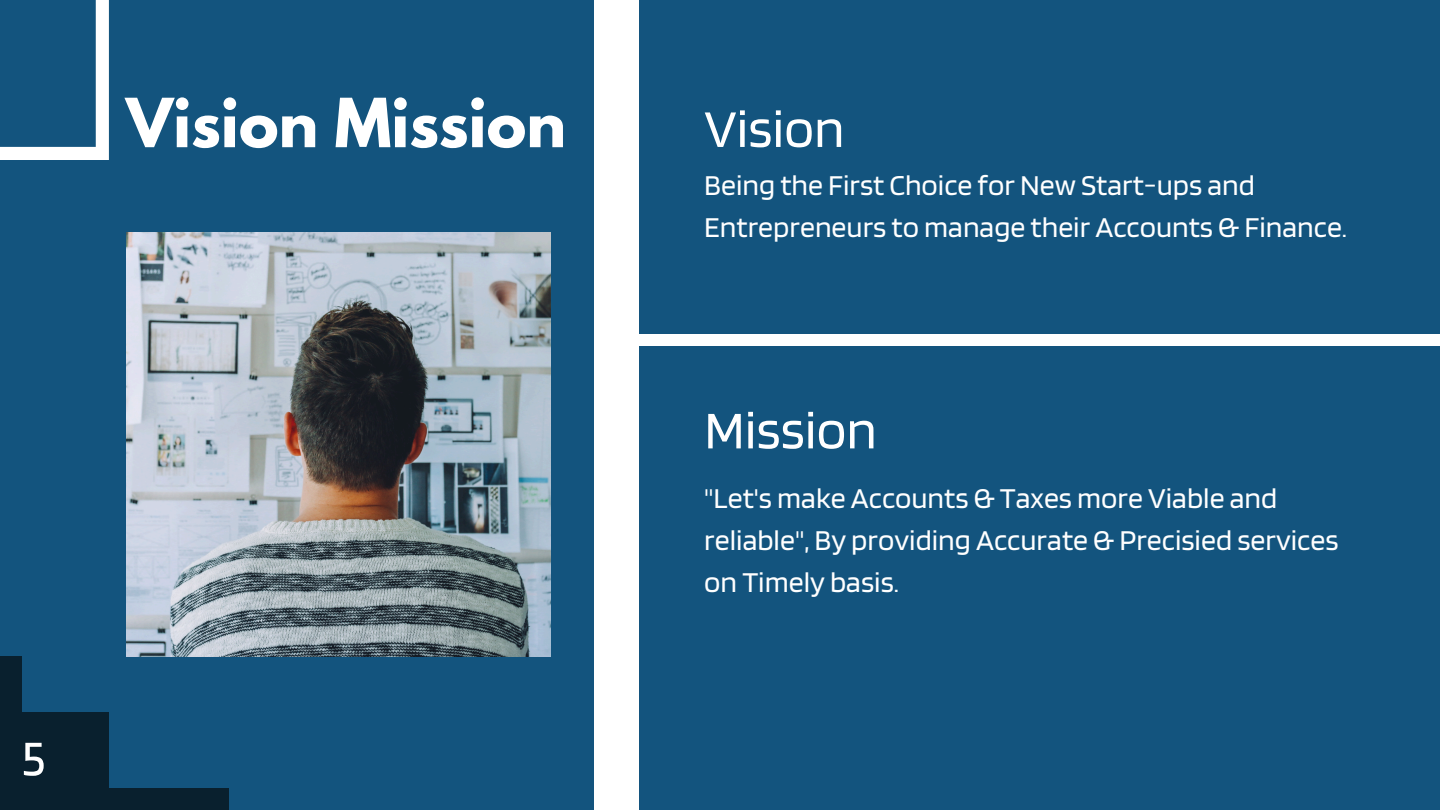
<style>
.page{position:relative;width:1440px;height:810px;background:#fff}
.page>*{position:absolute;margin:0;border:0;box-sizing:border-box;transform-origin:0 0}
.t1{font:700 60px "League Spartan";color:#fff}
.t2{font:55px "Blinker";color:#fff}
.t3{font:52px "Blinker";color:#fff}
.t4{font:30px/42px "Blinker";color:#fff}
</style>
<div class="page">
<div style="left:0;top:0;width:594px;height:810px;background:#13547e"></div>
<div style="left:639px;top:0;width:801px;height:333px;background:#13547e"></div>
<div style="left:639px;top:346px;width:800px;height:464px;background:#13547e"></div>
<img style="left:126px;top:232px;width:424px;height:425px">
<svg style="left:0;top:0;width:109px;height:160px"></svg>
<div style="left:0;top:712px;width:109px;height:98px;background:#09202e"></div>
<div style="left:107px;top:788px;width:122px;height:22px;background:#09202e"></div>
<div style="left:0;top:657px;width:22px;height:72px;background:#09202e"></div>
<p class="t1" style="left:126px;top:93px;width:441px">Vision Mission</p>
<p class="t3" style="left:22px;top:725px;width:25px">5</p>
<p class="t2" style="left:704px;top:94px;width:142px">Vision</p>
<h1 class="t4" style="left:704px;top:163px;width:644px">Being the First Choice for New Start-ups and<br>Entrepreneurs to manage their Accounts &amp; Finance.</h1>
<h2 class="t2" style="left:704px;top:396px;width:174px">Mission</h2>
<h2 class="t4" style="left:704px;top:476px;width:636px">"Let's make Accounts &amp; Taxes more Viable and reliable", By providing Accurate &amp; Precisied services on Timely basis.</h2>
</div>
